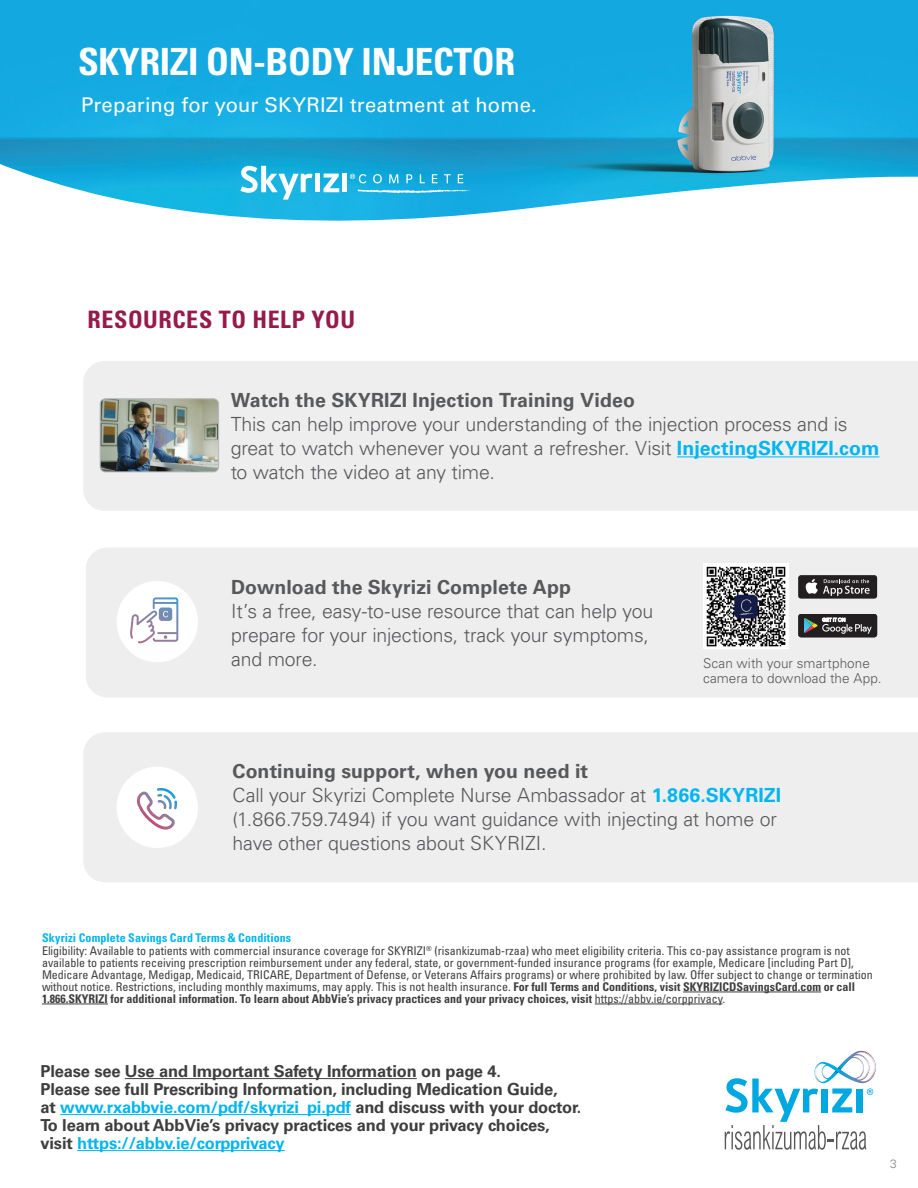
<style>
.page{position:relative;width:918px;height:1188px;background:#fff}
.page>*{position:absolute;margin:0;border:0;box-sizing:border-box;transform-origin:0 0}
.t1{font:700 condensed 37.5px "Univers LT Std";letter-spacing:-.01em;color:#fff}
.t2{font:700 condensed 24px "Univers LT Std";letter-spacing:.025em;color:#961a4a}
.t3{font:20.25px "Univers LT Std";letter-spacing:.01em;color:#fff}
.t4{font:300 19.5px/24px "Univers LT Std";letter-spacing:-.01em;color:#57585a}
.t5{font:700 16.5px/18px "Univers LT Std";letter-spacing:-.01em;color:#3e3e3f}
.t6{font:300 13.5px/15px "Univers LT Std";letter-spacing:.005em;color:#57585a}
.t7{font:condensed 12px/12px "Univers LT Std";color:#3e3e3f}
.t8{font:700 condensed 12px "Univers LT Std";letter-spacing:.01em;color:#00b6ef}
.t9{font:300 12px "Univers LT Std";color:#808285}
.s1{font-weight:700}
.s2{font-weight:700;color:#00b6ef}
.s3{color:#00b6ef}
</style>
<div class="page">
<img style="left:0;top:0;width:918px;height:149px">
<svg style="left:0;top:149px;width:918px;height:72px"></svg>
<div style="left:83px;top:732px;width:835px;height:150px;background:#eeeeef"></div>
<div style="left:117px;top:767px;width:81px;height:81px;background:#fff;border-radius:50%"></div>
<svg style="left:137px;top:788px;width:40px;height:42px"></svg>
<div style="left:83px;top:361px;width:835px;height:150px;background:#eeeeef"></div>
<hr style="left:677px;top:456px;width:202px;height:1px;background:#00b6ef">
<div style="left:86px;top:548px;width:832px;height:149px;background:#eeeeef"></div>
<div style="left:117px;top:581px;width:81px;height:81px;background:#fff;border-radius:50%"></div>
<svg style="left:130px;top:597px;width:48px;height:46px"></svg>
<div style="left:703px;top:563px;width:86px;height:86px;background:#fff"></div>
<img style="left:706px;top:566px;width:80px;height:81px">
<div style="left:798px;top:575px;width:79px;height:24px;background:#231f20;border-radius:3px"></div>
<svg style="left:805px;top:579px;width:65px;height:17px"></svg>
<svg style="left:798px;top:637px;width:79px;height:1px"></svg>
<svg style="left:798px;top:614px;width:79px;height:23px;background:#444343"></svg>
<hr style="left:683px;top:992px;width:138px;height:1px;background:#3e3e3f">
<hr style="left:42px;top:1004px;width:66px;height:1px;background:#3e3e3f">
<hr style="left:595px;top:1004px;width:128px;height:1px;background:#3e3e3f">
<img style="left:100px;top:399px;width:119px;height:73px">
<div style="left:100px;top:399px;width:119px;height:73px;border:1px solid #b8b9bc;border-radius:5px"></div>
<svg style="left:149px;top:421px;width:30px;height:30px"></svg>
<svg style="left:725px;top:1051px;width:151px;height:99px"></svg>
<hr style="left:125px;top:1078px;width:292px;height:1px;background:#3e3e3f">
<hr style="left:60px;top:1114px;width:291px;height:1px;background:#00b6ef">
<hr style="left:77px;top:1150px;width:208px;height:1px;background:#00b6ef">
<p class="t1" style="left:78px;top:38px;width:439px">SKYRIZI ON-BODY INJECTOR</p>
<p class="t3" style="left:81px;top:93px;width:457px">Preparing for your SKYRIZI treatment at home.</p>
<p class="t2" style="left:87px;top:305px;width:269px">RESOURCES TO HELP YOU</p>
<p class="t4" style="left:231px;top:388px;width:650px"><span class="s1">Watch the SKYRIZI Injection Training Video<br></span>This can help improve your understanding of the injection process and is great to watch whenever you want a refresher. Visit <span class="s2">InjectingSKYRIZI.com </span>to watch the video at any time.</p>
<p class="t4" style="left:231px;top:575px;width:424px"><span class="s1">Download the Skyrizi Complete App<br></span>It’s a free, easy-to-use resource that can help you prepare for your injections, track your symptoms, and more.</p>
<p class="t6" style="left:703px;top:656px;width:180px">Scan with your smartphone camera to download the App.</p>
<p class="t4" style="left:233px;top:759px;width:550px"><span class="s1">Continuing support, when you need it<br></span>Call your Skyrizi Complete Nurse Ambassador at <span class="s2">1.866.SKYRIZI </span>(1.866.759.7494) if you want guidance with injecting at home or have other questions about SKYRIZI.</p>
<p class="t8" style="left:42px;top:930px;width:251px">Skyrizi Complete Savings Card Terms &amp; Conditions</p>
<p class="t7" style="left:42px;top:944px;width:832px">Eligibility: Available to patients with commercial insurance coverage for SKYRIZI<sup>®</sup> (risankizumab-rzaa) who meet eligibility criteria. This co-pay assistance program is not available to patients receiving prescription reimbursement under any federal, state, or government-funded insurance programs (for example, Medicare [including Part D], Medicare Advantage, Medigap, Medicaid, TRICARE, Department of Defense, or Veterans Affairs programs) or where prohibited by law. Offer subject to change or termination without notice. Restrictions, including monthly maximums, may apply. This is not health insurance. <span class="s1">For full Terms and Conditions, visit SKYRIZICDSavingsCard.com or call 1.866.SKYRIZI for additional information. To learn about AbbVie’s privacy practices and your privacy choices, visit</span> https://abbv.ie/corpprivacy.</p>
<p class="t5" style="left:40px;top:1062px;width:462px">Please see Use and Important Safety Information on page 4.</p>
<p class="t5" style="left:40px;top:1080px;width:542px">Please see full Prescribing Information, including Medication Guide,<br>at <span class="s3">www.rxabbvie.com/pdf/skyrizi_pi.pdf</span> and discuss with your doctor.</p>
<p class="t5" style="left:40px;top:1116px;width:511px">To learn about AbbVie’s privacy practices and your privacy choices, visit <span class="s3">https://abbv.ie/corpprivacy</span></p>
<p class="t9" style="left:890px;top:1157px;width:8px">3</p>
</div>
